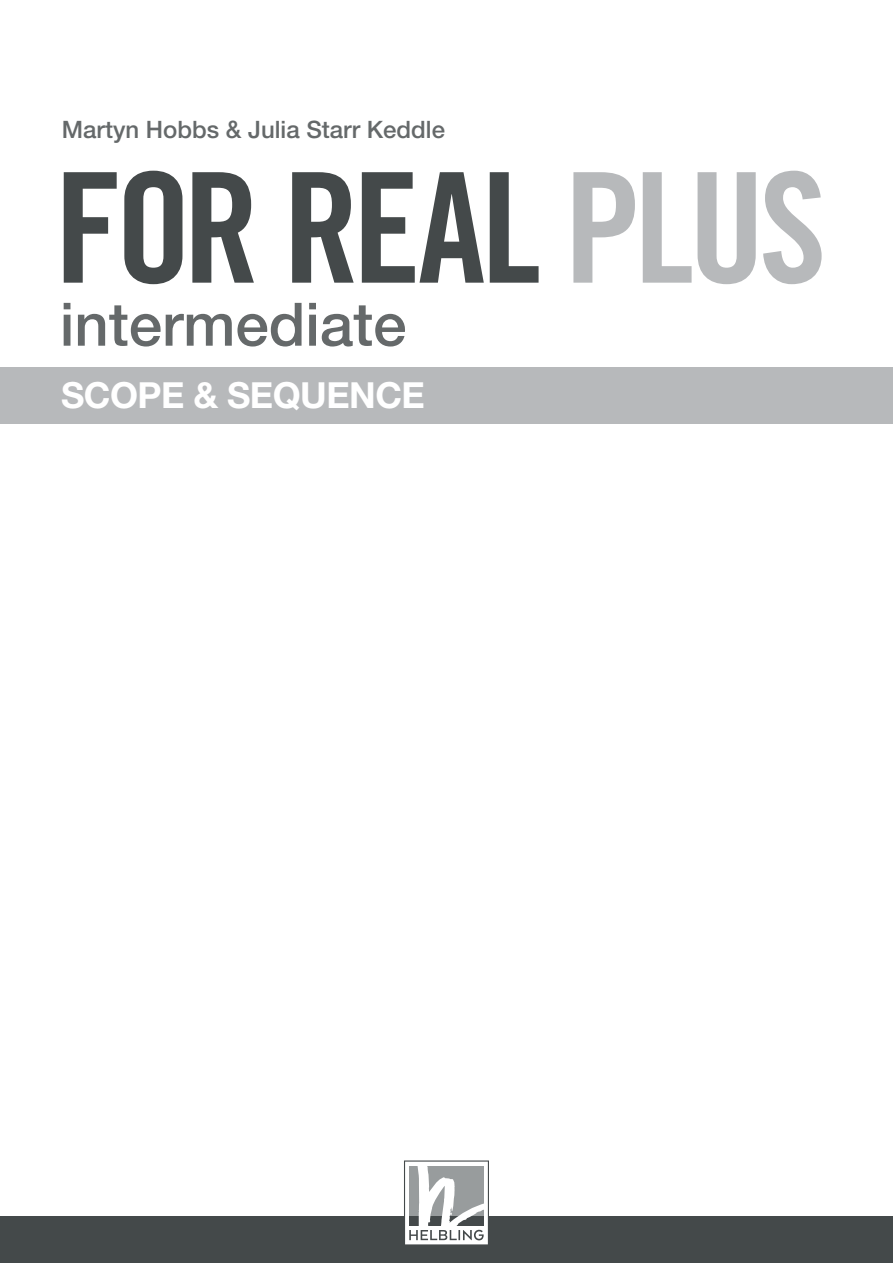
<style>
.page{position:relative;width:893px;height:1263px;background:#fff}
.page>*{position:absolute;margin:0;border:0;box-sizing:border-box;transform-origin:0 0}
.t1{font:153px "Trade Gothic Bold Cond Twenty";letter-spacing:-.04em;color:#44494a}
.t2{font:500 60px "Helvetica Neue";color:#65696a}
.t3{font:700 36px "Helvetica Neue";letter-spacing:-.015em;color:#fff}
.t4{font:500 24px "Helvetica Neue";color:#65696a}
.s1{color:#b7b9bb}
</style>
<div class="page">
<div style="left:0;top:367px;width:893px;height:57px;background:#b7b9bb"></div>
<div style="left:0;top:1217px;width:893px;height:46px;background:#44494a"></div>
<svg style="left:404px;top:1160px;width:85px;height:85px"></svg>
<p class="t4" style="left:62px;top:115px;width:385px">Martyn Hobbs &amp; Julia Starr Keddle</p>
<h1 class="t1" style="left:55px;top:135px;width:774px">FOR REAL <span class="s1">PLUS</span></h1>
<h2 class="t2" style="left:60px;top:289px;width:348px">intermediate</h2>
<h3 class="t3" style="left:61px;top:373px;width:365px">SCOPE &amp; SEQUENCE</h3>
</div>
